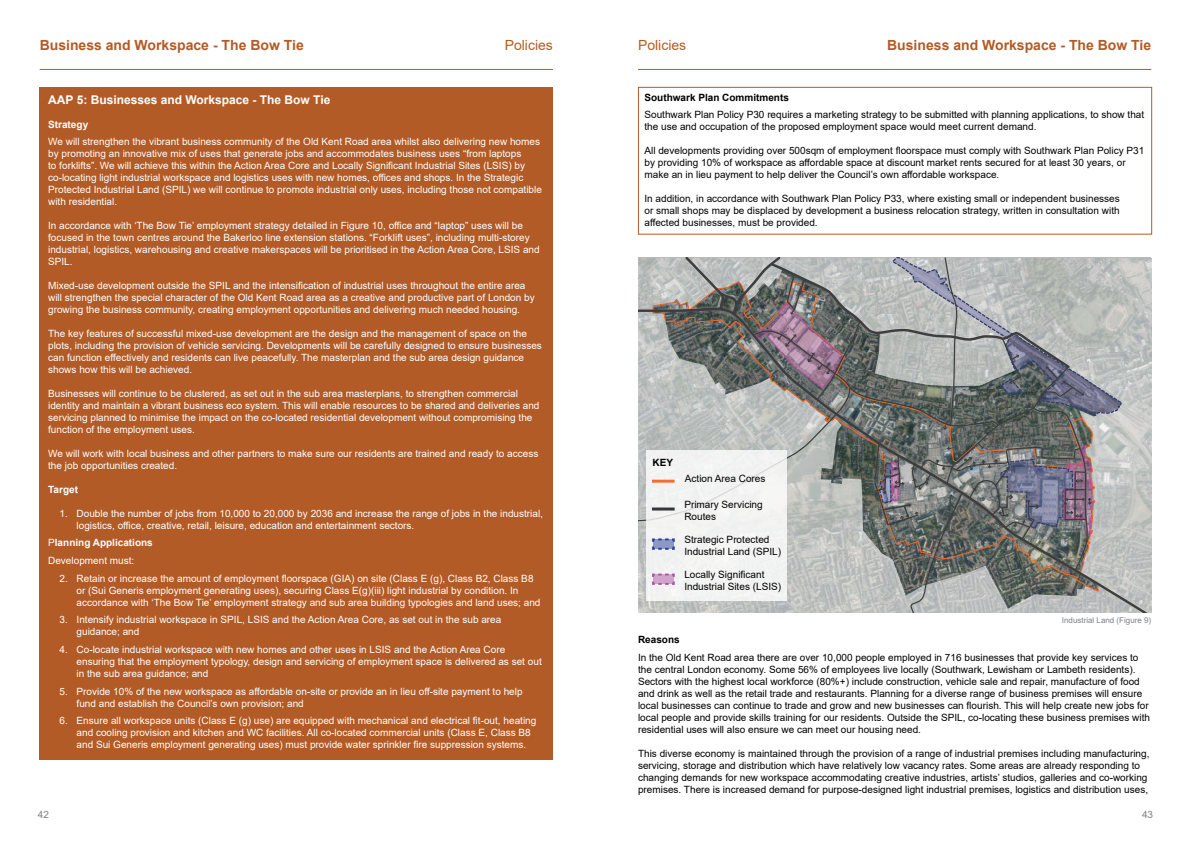
<style>
.page{position:relative;width:1191px;height:842px;background:#fff}
.page>*{position:absolute;margin:0;border:0;box-sizing:border-box;transform-origin:0 0}
.t1{font:700 14px "Arial";color:#b35b26}
.t2{font:14px "Arial";color:#b35b26}
.t3{font:700 12px "Arial";color:#fff}
.t4{font:10px/12px "Arial";color:#fff}
.t5{font:10px/12px "Arial";color:#000}
.t6{font:700 10px/17.7px "Arial";color:#fff}
.t7{font:700 10px "Arial";color:#000}
.t8{font:10px "Arial";color:#7d8082}
.t9{font:8px "Arial";color:#7d8082}
.s1{font-weight:400}
</style>
<div class="page">
<hr style="left:40px;top:69px;width:513px;height:1px;background:#b35b26">
<hr style="left:638px;top:69px;width:513px;height:1px;background:#b35b26">
<div style="left:40px;top:87px;width:513px;height:673px;background:#b35b26"></div>
<div style="left:638px;top:87px;width:514px;height:148px;border:1px solid #b35b26"></div>
<svg style="left:1122px;top:307px;width:29px;height:305px;background:#c1c4c2"></svg>
<svg style="left:638px;top:258px;width:484px;height:354px;background:#a1a2a2"></svg>
<hr style="left:652px;top:480px;width:22px;height:3px;background:#f36e31">
<hr style="left:652px;top:507px;width:22px;height:3px;background:#34383a">
<h1 class="t1" style="left:40px;top:35px;width:265px">Business and Workspace - The Bow Tie</h1>
<h1 class="t2" style="left:505px;top:35px;width:50px">Policies</h1>
<h1 class="t2" style="left:638px;top:35px;width:50px">Policies</h1>
<h1 class="t1" style="left:887px;top:35px;width:265px">Business and Workspace - The Bow Tie</h1>
<p class="t3" style="left:48px;top:92px;width:284px">AAP 5: Businesses and Workspace - The Bow Tie</p>
<p class="t6" style="left:48px;top:115px;width:42px">Strategy</p>
<p class="t4" style="left:48px;top:136px;width:495px">We will strengthen the vibrant business community of the Old Kent Road area whilst also delivering new homes by promoting an innovative mix of uses that generate jobs and accommodates business uses “from laptops<br>to forklifts”. We will achieve this within the Action Area Core and Locally Significant Industrial Sites (LSIS) by co-locating light industrial workspace and logistics uses with new homes, offices and shops. In the Strategic Protected Industrial Land (SPIL) we will continue to promote industrial only uses, including those not compatible with residential.</p>
<p class="t4" style="left:48px;top:220px;width:493px">In accordance with ‘The Bow Tie’ employment strategy detailed in Figure 10, office and “laptop” uses will be focused in the town centres around the Bakerloo line extension stations. “Forklift uses”, including multi-storey industrial, logistics, warehousing and creative makerspaces will be prioritised in the Action Area Core, LSIS and SPIL.</p>
<p class="t4" style="left:48px;top:280px;width:488px">Mixed-use development outside the SPIL and the intensification of industrial uses throughout the entire area will strengthen the special character of the Old Kent Road area as a creative and productive part of London by growing the business community, creating employment opportunities and delivering much needed housing.</p>
<p class="t4" style="left:48px;top:328px;width:495px">The key features of successful mixed-use development are the design and the management of space on the plots, including the provision of vehicle servicing. Developments will be carefully designed to ensure businesses can function effectively and residents can live peacefully. The masterplan and the sub area design guidance shows how this will be achieved.</p>
<p class="t4" style="left:48px;top:388px;width:493px">Businesses will continue to be clustered, as set out in the sub area masterplans, to strengthen commercial identity and maintain a vibrant business eco system. This will enable resources to be shared and deliveries and servicing planned to minimise the impact on the co-located residential development without compromising the function of the employment uses.</p>
<p class="t4" style="left:48px;top:448px;width:492px">We will work with local business and other partners to make sure our residents are trained and ready to access the job opportunities created.</p>
<p class="t6" style="left:48px;top:481px;width:31px">Target</p>
<p class="t4" style="left:77px;top:507px;width:468px;text-indent:-17px">1. Double the number of jobs from 10,000 to 20,000 by 2036 and increase the range of jobs in the industrial, logistics, office, creative, retail, leisure, education and entertainment sectors.</p>
<p class="t6" style="left:48px;top:534px;width:106px"><span class="s1">P</span>lanning Applications<br><span class="s1">Development must:</span></p>
<p class="t4" style="left:77px;top:572px;width:465px;text-indent:-17px">2. Retain or increase the amount of employment floorspace (GIA) on site (Class E (g), Class B2, Class B8 or (Sui Generis employment generating uses), securing Class E(g)(iii) light industrial by condition. In accordance with ‘The Bow Tie’ employment strategy and sub area building typologies and land uses; and</p>
<p class="t4" style="left:77px;top:614px;width:426px;text-indent:-17px">3. Intensify industrial workspace in SPIL, LSIS and the Action Area Core, as set out in the sub area guidance; and</p>
<p class="t4" style="left:77px;top:643px;width:467px;text-indent:-17px">4. Co-locate industrial workspace with new homes and other uses in LSIS and the Action Area Core ensuring that the employment typology, design and servicing of employment space is delivered as set out in the sub area guidance; and</p>
<p class="t4" style="left:77px;top:685px;width:447px;text-indent:-17px">5. Provide 10% of the new workspace as affordable on-site or provide an in lieu off-site payment to help fund and establish the Council’s own provision; and</p>
<p class="t4" style="left:77px;top:715px;width:461px;text-indent:-17px">6. Ensure all workspace units (Class E (g) use) are equipped with mechanical and electrical fit-out, heating and cooling provision and kitchen and WC facilities. All co-located commercial units (Class E, Class B8 and Sui Generis employment generating uses) must provide water sprinkler fire suppression systems.</p>
<p class="t7" style="left:644px;top:90px;width:146px">Southwark Plan Commitments</p>
<p class="t5" style="left:644px;top:109px;width:501px">Southwark Plan Policy P30 requires a marketing strategy to be submitted with planning applications, to show that the use and occupation of the proposed employment space would meet current demand.</p>
<p class="t5" style="left:644px;top:145px;width:501px">All developments providing over 500sqm of employment floorspace must comply with Southwark Plan Policy P31 by providing 10% of workspace as affordable space at discount market rents secured for at least 30 years, or make an in lieu payment to help deliver the Council’s own affordable workspace.</p>
<p class="t5" style="left:644px;top:193px;width:477px;text-align:justify">In addition, in accordance with Southwark Plan Policy P33, where existing small or independent businesses or small shops may be displaced by development a business relocation strategy, written in consultation with affected businesses, must be provided.</p>
<p class="t7" style="left:652px;top:455px;width:22px">KEY</p>
<p class="t5" style="left:685px;top:473px;width:82px">Action Area Cores</p>
<p class="t5" style="left:684px;top:498px;width:80px">Primary Servicing<br>Routes</p>
<p class="t5" style="left:684px;top:533px;width:98px">Strategic Protected<br>Industrial Land (SPIL)</p>
<p class="t5" style="left:684px;top:568px;width:98px">Locally Significant<br>Industrial Sites (LSIS)</p>
<p class="t9" style="left:1061px;top:614px;width:91px">Industrial Land (Figure 9)</p>
<p class="t7" style="left:638px;top:633px;width:43px">Reasons</p>
<p class="t5" style="left:638px;top:651px;width:513px">In the Old Kent Road area there are over 10,000 people employed in 716 businesses that provide key services to the central London economy. Some 56% of employees live locally (Southwark, Lewisham or Lambeth residents).<br>Sectors with the highest local workforce (80%+) include construction, vehicle sale and repair, manufacture of food and drink as well as the retail trade and restaurants. Planning for a diverse range of business premises will ensure local businesses can continue to trade and grow and new businesses can flourish. This will help create new jobs for local people and provide skills training for our residents. Outside the SPIL, co-locating these business premises with residential uses will also ensure we can meet our housing need.</p>
<p class="t5" style="left:638px;top:747px;width:513px">This diverse economy is maintained through the provision of a range of industrial premises including manufacturing, servicing, storage and distribution which have relatively low vacancy rates. Some areas are already responding to changing demands for new workspace accommodating creative industries, artists’ studios, galleries and co-working premises. There is increased demand for purpose-designed light industrial premises, logistics and distribution uses,</p>
<p class="t8" style="left:38px;top:808px;width:13px">42</p>
<p class="t8" style="left:1142px;top:808px;width:13px">43</p>
</div>
